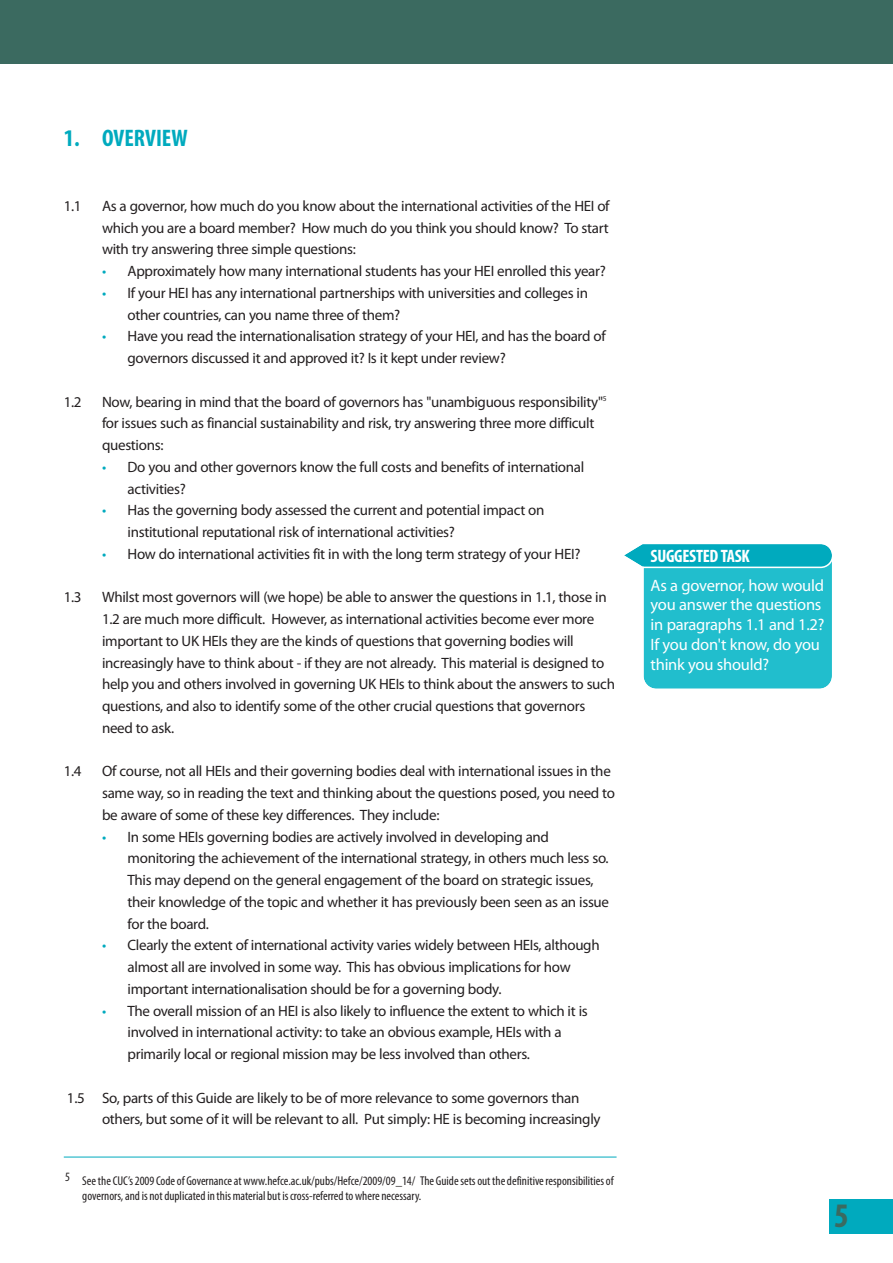
<style>
.page{position:relative;width:893px;height:1263px;background:#fff}
.page>*{position:absolute;margin:0;border:0;box-sizing:border-box;transform-origin:0 0}
.t1{font:700 condensed 34.5px "Myriad Pro";color:#3b6a60}
.t2{font:700 condensed 24px "Myriad Pro";color:#00aabe}
.t3{font:700 condensed 18px "Myriad Pro";letter-spacing:-.015em;color:#fff}
.t4{font:16.5px/19.8px "Myriad Pro";letter-spacing:-.015em;color:#fff}
.t5{font:15px/21.8px "Myriad Pro";letter-spacing:-.02em;color:#231f20}
.t6{font:condensed 12.75px/15px "Myriad Pro";color:#231f20}
.s1{color:#00aabe}
</style>
<div class="page">
<div style="left:0;top:0;width:893px;height:64px;background:#3b6a60"></div>
<div style="left:829px;top:1199px;width:64px;height:34px;background:#00aabe"></div>
<hr style="left:64px;top:1157px;width:553px;height:1px;background:#00aabe">
<svg style="left:624px;top:544px;width:208px;height:145px;background:#33c1d0"></svg>
<h2 class="t2" style="left:64px;top:129px;width:125px">1. OVERVIEW</h2>
<p class="t5" style="left:64px;top:196px;width:19px">1.1</p>
<p class="t5" style="left:102px;top:196px;width:509px;text-align:justify">As a governor, how much do you know about the international activities of the HEI of which you are a board member? How much do you think you should know? To start with try answering three simple questions:</p>
<p class="t5" style="left:102px;top:261px;width:505px"><span class="s1">•</span> Approximately how many international students has your HEI enrolled this year?</p>
<p class="t5" style="left:128px;top:283px;width:462px;text-indent:-26px"><span class="s1">•</span> If your HEI has any international partnerships with universities and colleges in other countries, can you name three of them?</p>
<p class="t5" style="left:128px;top:327px;width:480px;text-indent:-26px"><span class="s1">•</span> Have you read the internationalisation strategy of your HEI, and has the board of governors discussed it and approved it? Is it kept under review?</p>
<p class="t5" style="left:64px;top:392px;width:19px">1.2</p>
<p class="t5" style="left:102px;top:392px;width:506px">Now, bearing in mind that the board of governors has "unambiguous responsibility"<sup>5 </sup>for issues such as financial sustainability and risk, try answering three more difficult questions:</p>
<p class="t5" style="left:128px;top:457px;width:458px;text-indent:-26px"><span class="s1">•</span> Do you and other governors know the full costs and benefits of international activities?</p>
<p class="t5" style="left:128px;top:501px;width:418px;text-indent:-26px"><span class="s1">•</span> Has the governing body assessed the current and potential impact on institutional reputational risk of international activities?</p>
<p class="t5" style="left:102px;top:544px;width:480px"><span class="s1">•</span> How do international activities fit in with the long term strategy of your HEI?</p>
<p class="t5" style="left:64px;top:588px;width:19px">1.3</p>
<p class="t5" style="left:102px;top:588px;width:514px">Whilst most governors will (we hope) be able to answer the questions in 1.1, those in 1.2 are much more difficult. However, as international activities become ever more important to UK HEIs they are the kinds of questions that governing bodies will increasingly have to think about - if they are not already. This material is designed to help you and others involved in governing UK HEIs to think about the answers to such questions, and also to identify some of the other crucial questions that governors need to ask.</p>
<p class="t5" style="left:64px;top:762px;width:19px">1.4</p>
<p class="t5" style="left:102px;top:762px;width:514px">Of course, not all HEIs and their governing bodies deal with international issues in the same way, so in reading the text and thinking about the questions posed, you need to be aware of some of these key differences. They include:</p>
<p class="t5" style="left:128px;top:827px;width:483px;text-indent:-26px"><span class="s1">•</span> In some HEIs governing bodies are actively involved in developing and monitoring the achievement of the international strategy, in others much less so.<br>This may depend on the general engagement of the board on strategic issues, their knowledge of the topic and whether it has previously been seen as an issue for the board.</p>
<p class="t5" style="left:128px;top:936px;width:474px;text-indent:-26px"><span class="s1">•</span> Clearly the extent of international activity varies widely between HEIs, although almost all are involved in some way. This has obvious implications for how important internationalisation should be for a governing body.</p>
<p class="t5" style="left:128px;top:1001px;width:462px;text-indent:-26px"><span class="s1">•</span> The overall mission of an HEI is also likely to influence the extent to which it is involved in international activity: to take an obvious example, HEIs with a primarily local or regional mission may be less involved than others.</p>
<p class="t5" style="left:102px;top:1088px;width:500px;text-indent:-35px">1.5 So, parts of this Guide are likely to be of more relevance to some governors than others, but some of it will be relevant to all. Put simply: HE is becoming increasingly</p>
<p class="t6" style="left:82px;top:1174px;width:533px;text-indent:-17px">5 SeetheCUC’s2009Codeof Governanceatwww.hefce.ac.uk/pubs/Hefce/2009/09_14/ The Guidesetsout thedefinitiveresponsibilitiesof governors,andis notduplicatedin thismaterialbut iscross-referredtowhere necessary.</p>
<p class="t3" style="left:651px;top:549px;width:101px">SUGGESTED TASK</p>
<p class="t4" style="left:651px;top:576px;width:175px">As a governor, how would you answer the questions in paragraphs 1.1 and 1.2?<br>If you don't know, do you think you should?</p>
<h1 class="t1" style="left:834px;top:1203px;width:16px">5</h1>
</div>
